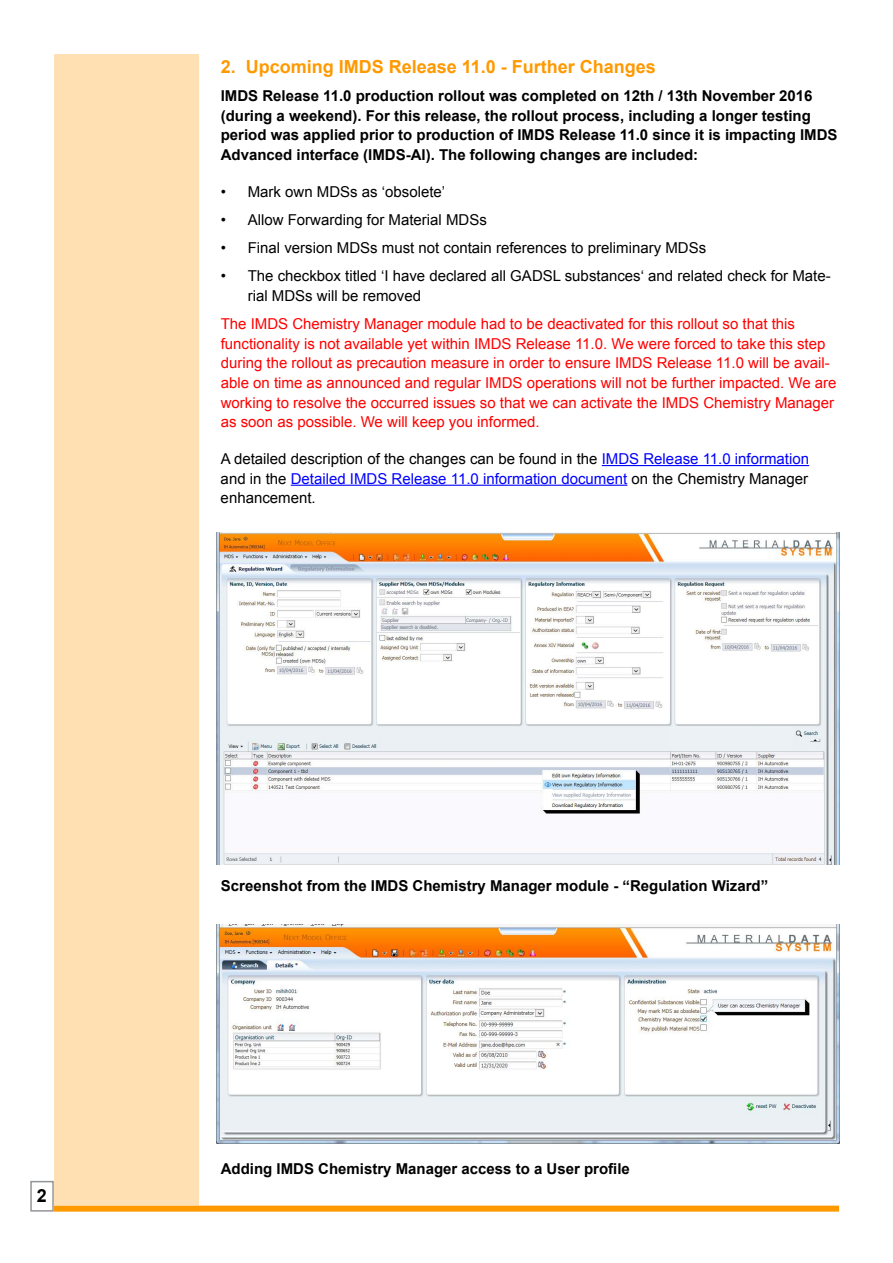
<style>
.page{position:relative;width:893px;height:1263px;background:#fff}
.page>*{position:absolute;margin:0;border:0;box-sizing:border-box;transform-origin:0 0}
.t1{font:700 18px "Arial";color:#f90}
.t2{font:700 18px "Arial";color:#000}
.t3{font:15px/19.6px "Arial";color:#f00}
.t4{font:700 15px/19.6px "Arial";color:#000}
.t5{font:15px/19.6px "Arial";color:#000}
.s1{color:#00f}
</style>
<div class="page">
<div style="left:54px;top:54px;width:145px;height:1151px;background:#ffe0b3"></div>
<div style="left:54px;top:1205px;width:785px;height:6px;background:#f90"></div>
<div style="left:30px;top:1181px;width:24px;height:30px;border:2px solid #939598"></div>
<hr style="left:602px;top:465px;width:207px;height:1px;background:#00f">
<hr style="left:291px;top:485px;width:336px;height:1px;background:#00f">
<img style="left:217px;top:533px;width:622px;height:332px">
<img style="left:217px;top:925px;width:622px;height:219px">
<div style="left:668px;top:728px;width:124px;height:17px;background:#ebf1f5"></div>
<p class="t2" style="left:37px;top:1184px;width:12px">2</p>
<p class="t1" style="left:221px;top:54px;width:437px">2. Upcoming IMDS Release 11.0 - Further Changes</p>
<p class="t4" style="left:221px;top:87px;width:618px">IMDS Release 11.0 production rollout was completed on 12th / 13th November 2016 (during a weekend). For this release, the rollout process, including a longer testing period was applied prior to production of IMDS Release 11.0 since it is impacting IMDS Advanced interface (IMDS-AI). The following changes are included:</p>
<p class="t5" style="left:221px;top:182px;width:226px">• Mark own MDSs as ‘obsolete’</p>
<p class="t5" style="left:221px;top:210px;width:268px">• Allow Forwarding for Material MDSs</p>
<p class="t5" style="left:221px;top:238px;width:487px">• Final version MDSs must not contain references to preliminary MDSs</p>
<p class="t5" style="left:248px;top:266px;width:585px;text-indent:-27px">• The checkbox titled ‘I have declared all GADSL substances‘ and related check for Mate&shy;rial MDSs will be removed</p>
<p class="t3" style="left:221px;top:314px;width:617px">The IMDS Chemistry Manager module had to be deactivated for this rollout so that this functionality is not available yet within IMDS Release 11.0. We were forced to take this step during the rollout as precaution measure in order to ensure IMDS Release 11.0 will be avail&shy;able on time as announced and regular IMDS operations will not be further impacted. We are working to resolve the occurred issues so that we can activate the IMDS Chemistry Manager as soon as possible. We will keep you informed.</p>
<p class="t5" style="left:221px;top:449px;width:590px;text-align:justify">A detailed description of the changes can be found in the <span class="s1">IMDS Release 11.0 information </span>and in the <span class="s1">Detailed IMDS Release 11.0 information document</span> on the Chemistry Manager enhancement.</p>
<p class="t4" style="left:221px;top:876px;width:549px">Screenshot from the IMDS Chemistry Manager module - “Regulation Wizard”</p>
<p class="t4" style="left:221px;top:1159px;width:411px">Adding IMDS Chemistry Manager access to a User profile</p>
</div>
